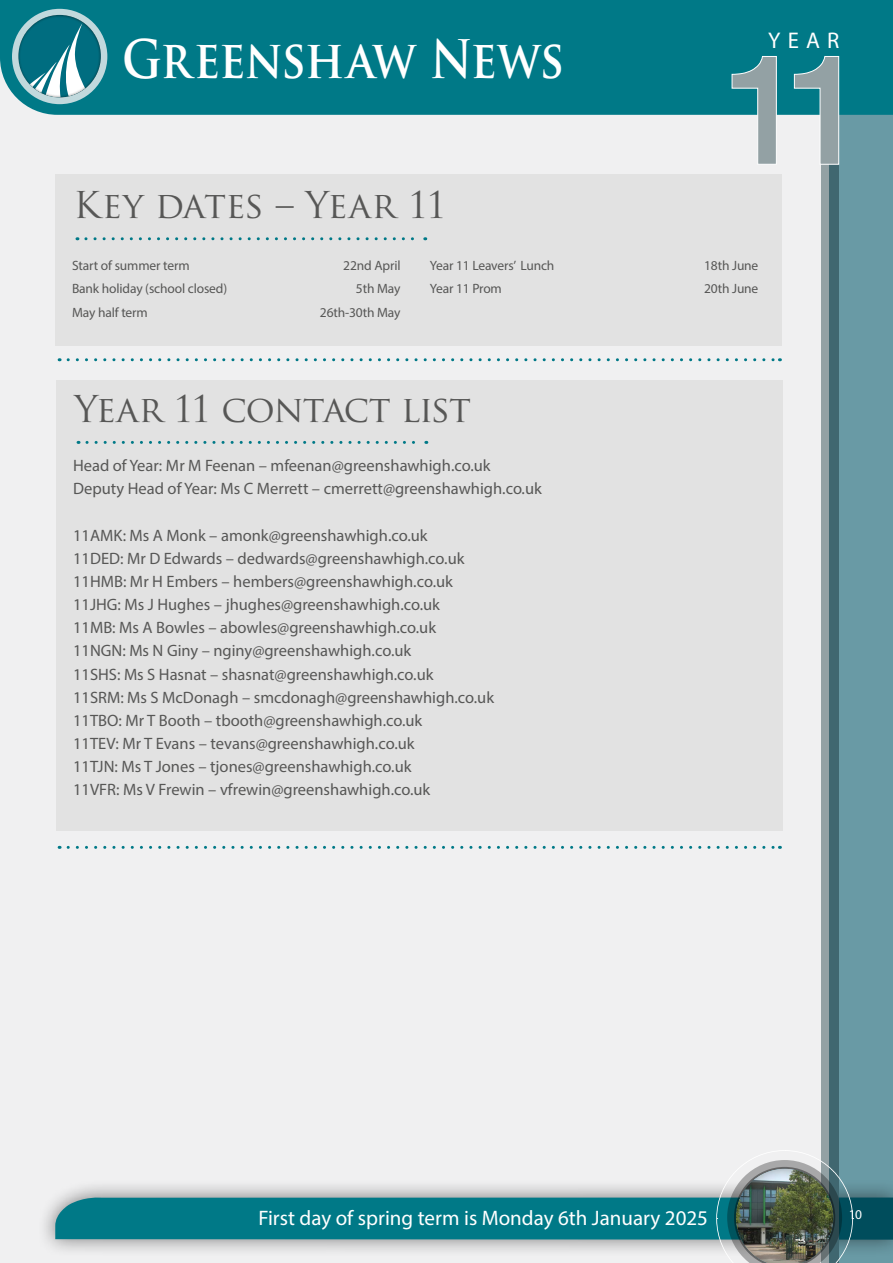
<style>
.page{position:relative;width:893px;height:1263px;background:#f0f0f1}
.page>*{position:absolute;margin:0;border:0;box-sizing:border-box;transform-origin:0 0}
.t1{font:700 51.75px "Trajan Pro";letter-spacing:-.015em;color:#fff;scale:.87 1}
.t2{font:36px "Trajan Pro";letter-spacing:-.03em;color:#575756}
.t3{font:36px "Trajan Pro";letter-spacing:-.01em;color:#575756}
.t4{font:22.8px "Myriad Pro";color:#fff}
.t5{font:21px "Myriad Pro";color:#fff}
.t6{font:16.5px/23.1px "Myriad Pro";color:#575756}
.t7{font:13.5px "Myriad Pro";letter-spacing:-.01em;color:#575756}
.t8{font:13.5px "Myriad Pro";color:#fff}
</style>
<div class="page">
<div style="left:37px;top:1178px;width:856px;height:80px;background:#000;opacity:.5"></div>
<div style="left:822px;top:6px;width:17px;height:1257px;background:#93a1a4"></div>
<svg style="left:829px;top:115px;width:64px;height:1035px;background:#5f8d98"></svg>
<div style="left:0;top:0;width:893px;height:115px;background:#007987"></div>
<div style="left:12px;top:9px;width:95px;height:95px;background:#c1d9dd;border-radius:50%"></div>
<div style="left:6px;top:3px;width:108px;height:95px;background:#000;opacity:.75"></div>
<svg style="left:731px;top:56px;width:108px;height:109px"></svg>
<svg style="left:68px;top:358px;width:712px;height:3px"></svg>
<svg style="left:68px;top:846px;width:712px;height:3px"></svg>
<div style="left:56px;top:380px;width:726px;height:450px;background:#e1e1e1"></div>
<svg style="left:55px;top:1150px;width:838px;height:113px"></svg>
<div style="left:722px;top:1158px;width:123px;height:105px;background:#000;opacity:.4"></div>
<svg style="left:87px;top:441px;width:340px;height:3px"></svg>
<div style="left:55px;top:174px;width:726px;height:171px;background:#e1e1e1"></div>
<svg style="left:86px;top:237px;width:340px;height:3px"></svg>
<h1 class="t1" style="left:122px;top:27px;width:509px">Greenshaw News</h1>
<h3 class="t4" style="left:768px;top:26px;width:73px">YEAR</h3>
<h2 class="t3" style="left:73px;top:182px;width:375px">Key dates – Year 11</h2>
<p class="t7" style="left:72px;top:257px;width:119px">Start of summer term</p>
<p class="t7" style="left:343px;top:257px;width:59px">22nd April</p>
<p class="t7" style="left:72px;top:281px;width:157px">Bank holiday (school closed)</p>
<p class="t7" style="left:356px;top:281px;width:46px">5th May</p>
<p class="t7" style="left:72px;top:304px;width:77px">May half term</p>
<p class="t7" style="left:320px;top:304px;width:82px">26th-30th May</p>
<p class="t7" style="left:430px;top:257px;width:126px">Year 11 Leavers’ Lunch</p>
<p class="t7" style="left:704px;top:257px;width:56px">18th June</p>
<p class="t7" style="left:430px;top:281px;width:73px">Year 11 Prom</p>
<p class="t7" style="left:704px;top:281px;width:56px">20th June</p>
<h2 class="t2" style="left:74px;top:386px;width:398px">Year 11 contact list</h2>
<p class="t6" style="left:73px;top:454px;width:470px">Head of Year: Mr M Feenan – mfeenan@greenshawhigh.co.uk<br>Deputy Head of Year: Ms C Merrett – cmerrett@greenshawhigh.co.uk</p>
<p class="t6" style="left:73px;top:523px;width:422px">11AMK: Ms A Monk – amonk@greenshawhigh.co.uk<br>11DED: Mr D Edwards – dedwards@greenshawhigh.co.uk 11HMB: Mr H Embers – hembers@greenshawhigh.co.uk 11JHG: Ms J Hughes – jhughes@greenshawhigh.co.uk<br>11MB: Ms A Bowles – abowles@greenshawhigh.co.uk<br>11NGN: Ms N Giny – nginy@greenshawhigh.co.uk<br>11SHS: Ms S Hasnat – shasnat@greenshawhigh.co.uk<br>11SRM: Ms S McDonagh – smcdonagh@greenshawhigh.co.uk 11TBO: Mr T Booth – tbooth@greenshawhigh.co.uk<br>11TEV: Mr T Evans – tevans@greenshawhigh.co.uk<br>11TJN: Ms T Jones – tjones@greenshawhigh.co.uk<br>11VFR: Ms V Frewin – vfrewin@greenshawhigh.co.uk</p>
<p class="t5" style="left:258px;top:1205px;width:451px">First day of spring term is Monday 6th January 2025</p>
<p class="t8" style="left:849px;top:1206px;width:15px">10</p>
</div>
